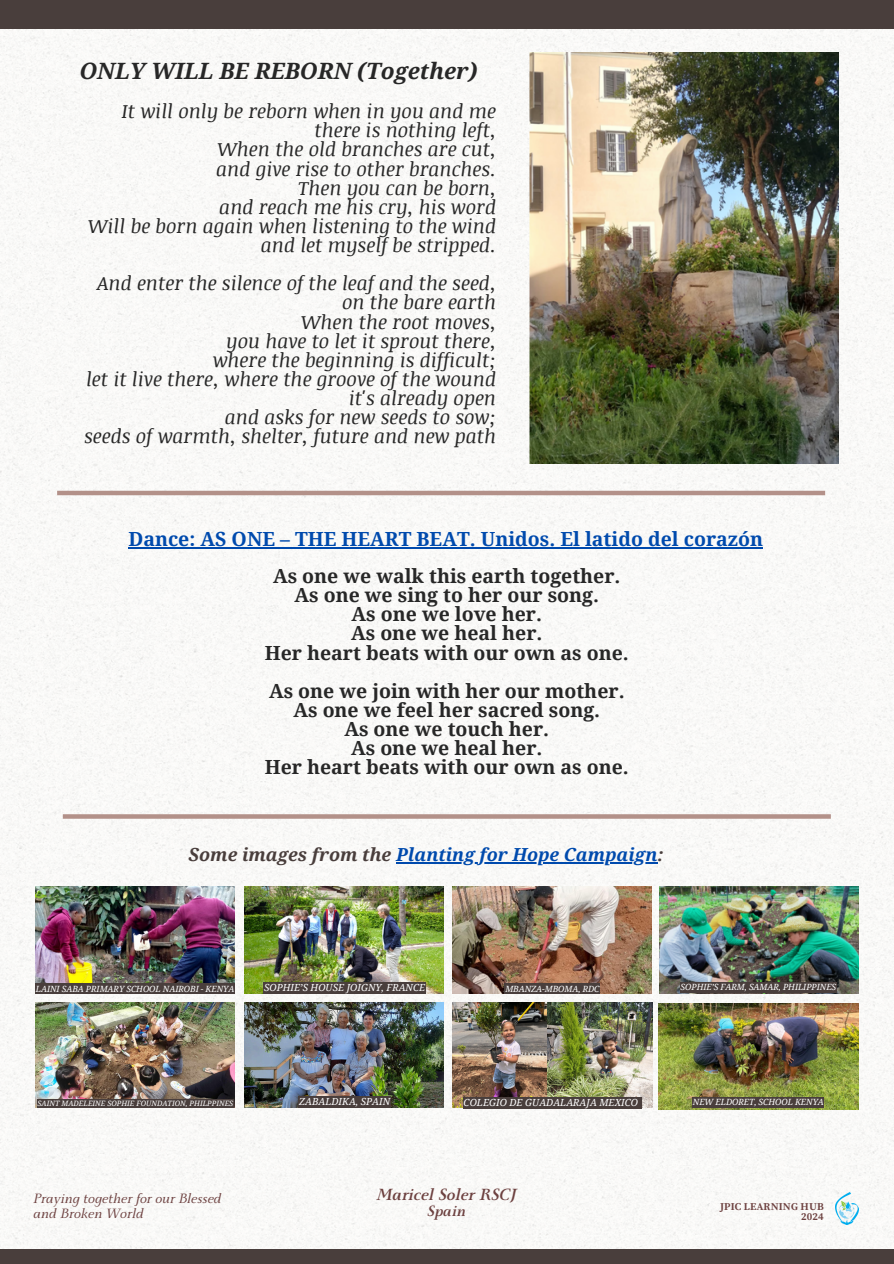
<style>
.page{position:relative;width:894px;height:1264px;background:#fff}
.page>*{position:absolute;margin:0;border:0;box-sizing:border-box;transform-origin:0 0}
.t1{font:italic 700 22.5px "Droid Serif";color:#272727}
.t2{font:italic 19.5px/19.2px "Noticia Text";color:#272727;text-align:right}
.t3{font:700 19.5px/19.2px "Droid Serif";color:#272727;text-align:center}
.t4{font:700 19.5px "Droid Serif";color:#004aad}
.t5{font:italic 700 18px "Droid Serif";color:#004aad}
.t6{font:italic 700 18px "Monterchi Serif";color:#6d4140}
.t7{font:italic 700 16.5px "Monterchi Serif";color:#6d4140}
.t8{font:italic 15px/14.7px "Monterchi Serif";color:#6d4140}
.t9{font:700 10.5px/10.5px "Source Serif Pro";letter-spacing:.01em;color:#6d4140;text-align:right}
.t10{font:italic 9.75px "Droid Serif";color:#fff}
.t11{font:italic 8.55px "Droid Serif";letter-spacing:-.01em;color:#fff}
.t12{font:italic 7.35px "Droid Serif";color:#fff}
.s1{color:#493e3c}
</style>
<div class="page">
<img style="left:0;top:29px;width:893px;height:1220px">
<div style="left:0;top:0;width:893px;height:29px;background:#493e3c"></div>
<div style="left:0;top:1249px;width:893px;height:14px;background:#493e3c"></div>
<hr style="left:57px;top:491px;width:767px;height:4px;background:#b39189">
<img style="left:529px;top:53px;width:309px;height:410px">
<img style="left:244px;top:886px;width:199px;height:107px">
<img style="left:36px;top:1002px;width:199px;height:105px">
<img style="left:36px;top:886px;width:199px;height:97px">
<img style="left:244px;top:1002px;width:199px;height:105px">
<img style="left:834px;top:1192px;width:24px;height:32px">
<img style="left:452px;top:886px;width:199px;height:107px">
<img style="left:452px;top:1002px;width:95px;height:105px">
<img style="left:547px;top:1002px;width:105px;height:105px">
<svg style="left:63px;top:814px;width:767px;height:4px;background:#b7978f"></svg>
<img style="left:659px;top:886px;width:198px;height:107px">
<img style="left:658px;top:1003px;width:200px;height:105px">
<hr style="left:128px;top:547px;width:635px;height:1px;background:#004aad">
<div style="left:463px;top:1097px;width:178px;height:12px;background:#493e3c"></div>
<div style="left:35px;top:983px;width:200px;height:11px;background:#493e3c"></div>
<div style="left:37px;top:1098px;width:196px;height:9px;background:#493e3c"></div>
<div style="left:263px;top:982px;width:163px;height:12px;background:#493e3c"></div>
<div style="left:298px;top:1095px;width:93px;height:12px;background:#493e3c"></div>
<div style="left:504px;top:983px;width:96px;height:11px;background:#493e3c"></div>
<hr style="left:396px;top:862px;width:261px;height:1px;background:#004aad">
<div style="left:680px;top:982px;width:156px;height:10px;background:#493e3c"></div>
<div style="left:692px;top:1097px;width:132px;height:10px;background:#493e3c"></div>
<p class="t1" style="left:79px;top:58px;width:399px">ONLY WILL BE REBORN (Together)</p>
<p class="t2" style="left:88px;top:101px;width:409px">It will only be reborn when in you and me there is nothing left,<br>When the old branches are cut,<br>and give rise to other branches.<br>Then you can be born,<br>and reach me his cry, his word<br>Will be born again when listening to the wind and let myself be stripped.</p>
<h6 class="t2" style="left:84px;top:273px;width:413px">And enter the silence of the leaf and the seed, on the bare earth<br>When the root moves,<br>you have to let it sprout there,<br>where the beginning is difficult;<br>let it live there, where the groove of the wound it's already open<br>and asks for new seeds to sow;<br>seeds of warmth, shelter, future and new path</h6>
<p class="t4" style="left:128px;top:528px;width:636px">Dance: AS ONE – THE HEART BEAT. Unidos. El latido del corazón</p>
<h6 class="t3" style="left:264px;top:566px;width:365px">As one we walk this earth together.<br>As one we sing to her our song.<br>As one we love her.<br>As one we heal her.<br>Her heart beats with our own as one.</h6>
<p class="t3" style="left:264px;top:681px;width:365px">As one we join with her our mother.<br>As one we feel her sacred song.<br>As one we touch her.<br>As one we heal her.<br>Her heart beats with our own as one.</p>
<h2 class="t5" style="left:188px;top:844px;width:477px"><span class="s1">Some images from the</span> Planting for Hope Campaign<span class="s1">:</span></h2>
<p class="t11" style="left:36px;top:983px;width:200px">LAINI SABA PRIMARY SCHOOL NAIROBI - KENYA</p>
<p class="t10" style="left:264px;top:982px;width:162px">SOPHIE’S HOUSE JOIGNY, FRANCE</p>
<h4 class="t11" style="left:505px;top:983px;width:96px">MBANZA-MBOMA, RDC</h4>
<p class="t11" style="left:680px;top:982px;width:157px">SOPHIE’S FARM, SAMAR, PHILIPPINES</p>
<p class="t12" style="left:38px;top:1098px;width:197px">SAINT MADELEINE SOPHIE FOUNDATION, PHILPPINES</p>
<p class="t10" style="left:299px;top:1095px;width:92px">ZABALDIKA, SPAIN</p>
<h6 class="t10" style="left:463px;top:1097px;width:176px">COLEGIO DE GUADALARAJA MEXICO</h6>
<p class="t11" style="left:692px;top:1097px;width:132px">NEW ELDORET, SCHOOL KENYA</p>
<p class="t8" style="left:33px;top:1193px;width:189px">Praying together for our Blessed and Broken World</p>
<p class="t6" style="left:377px;top:1185px;width:141px">Maricel Soler RSCJ</p>
<p class="t7" style="left:427px;top:1202px;width:40px">Spain</p>
<p class="t9" style="left:719px;top:1201px;width:105px">JPIC LEARNING HUB<br>2024</p>
</div>
